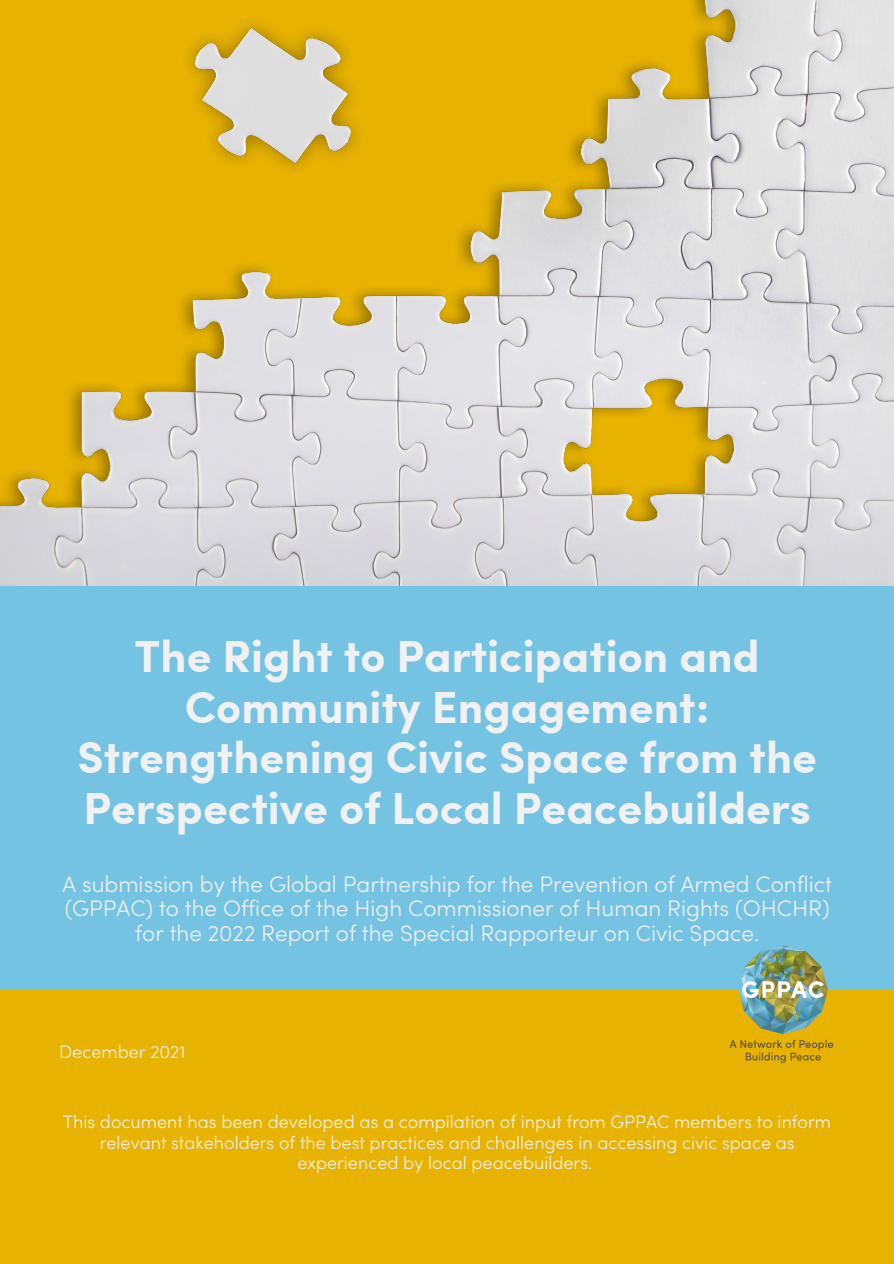
<style>
.page{position:relative;width:894px;height:1264px;background:#fff}
.page>*{position:absolute;margin:0;border:0;box-sizing:border-box;transform-origin:0 0}
.t1{font:700 45px/50.7px "Sofia Pro";color:#f1f1f1;text-align:center}
.t2{font:300 22.5px/24.8px "Sofia Pro";color:#f1f1f1;text-align:center}
.t3{font:300 18px/20.2px "Sofia Pro";color:#f1f1f1;text-align:center}
</style>
<div class="page">
<div style="left:0;top:0;width:893px;height:1263px;background:#e8b300"></div>
<img style="left:0;top:0;width:893px;height:586px">
<div style="left:0;top:586px;width:893px;height:403px;background:#75c3e2"></div>
<img style="left:724px;top:945px;width:111px;height:118px">
<p class="t1" style="left:77px;top:628px;width:740px">The Right to Participation and<br>Community Engagement:<br>Strengthening Civic Space from the<br>Perspective of Local Peacebuilders</p>
<p class="t2" style="left:62px;top:873px;width:770px">A submission by the Global Partnership for the Prevention of Armed Conflict (GPPAC) to the Office of the High Commissioner of Human Rights (OHCHR) for the 2022 Report of the Special Rapporteur on Civic Space.</p>
<p class="t3" style="left:59px;top:1043px;width:128px">December 2021</p>
<p class="t3" style="left:63px;top:1113px;width:769px">This document has been developed as a compilation of input from GPPAC members to inform relevant stakeholders of the best practices and challenges in accessing civic space as experienced by local peacebuilders.</p>
</div>
